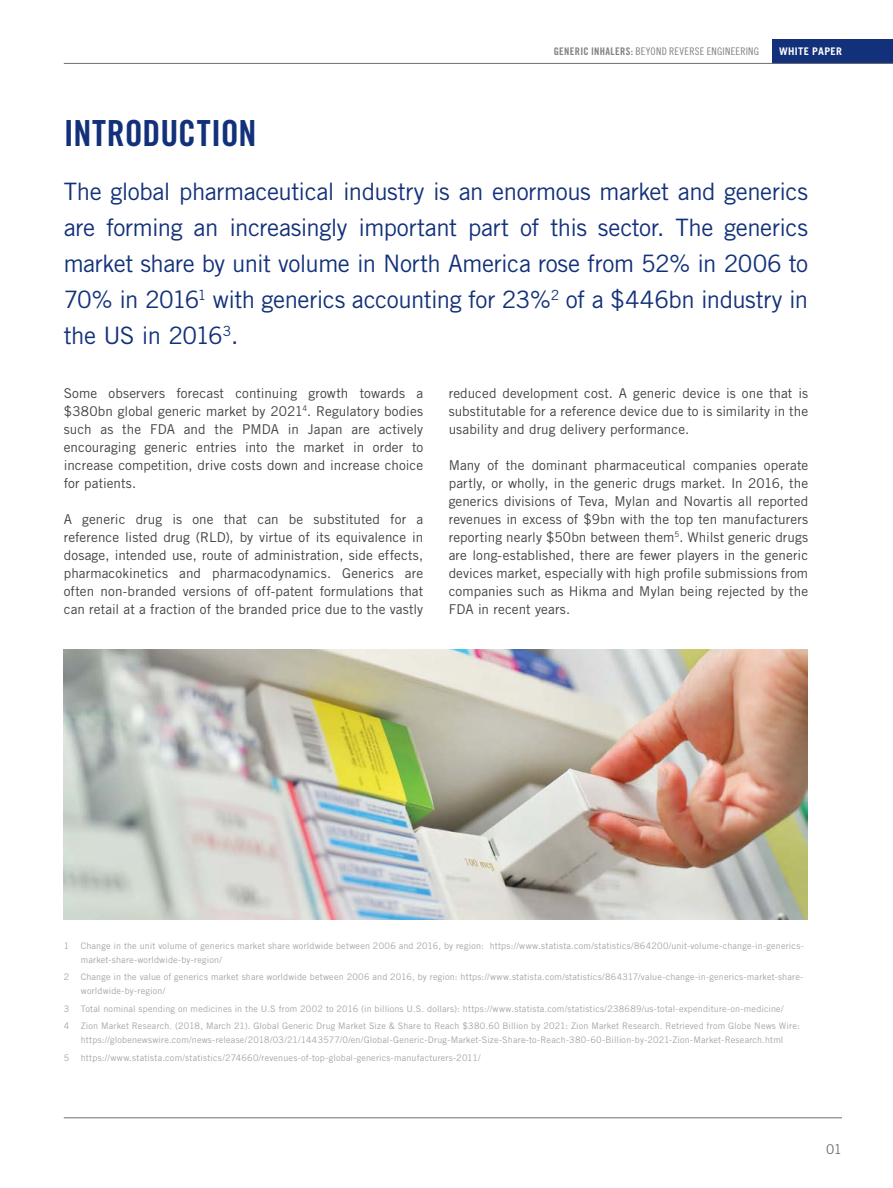
<style>
.page{position:relative;width:893px;height:1188px;background:#fff}
.page>*{position:absolute;margin:0;border:0;box-sizing:border-box;transform-origin:0 0}
.t1{font:36px "Trade Gothic LT Std Bd Cn 20";letter-spacing:-.005em;color:#13317b}
.t2{font:24px/36px "Trade Gothic LT Std";letter-spacing:-.02em;color:#13317b;text-align:justify}
.t3{font:13.5px/18px "Trade Gothic LT Std";letter-spacing:.005em;color:#414042;text-align:justify}
.t4{font:13.5px "Trade Gothic LT Std";color:#6d6e71}
.t5{font:10.5px "Trade Gothic LT Std Cn 18";letter-spacing:.02em;color:#808285}
.t6{font:700 10.5px "Trade Gothic LT Std";letter-spacing:.035em;color:#fff}
.t7{font:9px/13.5px "Trade Gothic LT Std";letter-spacing:.02em;color:#a3a5a8}
.s1{font-family:"Trade Gothic LT Std Bd Cn 20"}
</style>
<div class="page">
<div style="left:772px;top:39px;width:121px;height:24px;background:#13317b"></div>
<hr style="left:64px;top:63px;width:829px;height:1px;background:#6d6e71">
<hr style="left:64px;top:1118px;width:778px;height:1px;background:#6d6e71">
<img style="left:64px;top:650px;width:744px;height:270px">
<p class="t5" style="left:554px;top:45px;width:207px"><span class="s1">GENERIC INHALERS:</span> BEYOND REVERSE ENGINEERING</p>
<p class="t6" style="left:779px;top:45px;width:64px">WHITE PAPER</p>
<h1 class="t1" style="left:64px;top:111px;width:194px">INTRODUCTION</h1>
<p class="t2" style="left:64px;top:173px;width:746px">The global pharmaceutical industry is an enormous market and generics are forming an increasingly important part of this sector. The generics market share by unit volume in North America rose from 52% in 2006 to 70% in 2016<sup>1</sup> with generics accounting for 23%<sup>2</sup> of a $446bn industry in the US in 2016<sup>3</sup>.</p>
<p class="t3" style="left:64px;top:384px;width:361px">Some observers forecast continuing growth towards a $380bn global generic market by 2021<sup>4</sup>. Regulatory bodies such as the FDA and the PMDA in Japan are actively encouraging generic entries into the market in order to increase competition, drive costs down and increase choice for patients.</p>
<p class="t3" style="left:64px;top:510px;width:361px">A generic drug is one that can be substituted for a reference listed drug (RLD), by virtue of its equivalence in dosage, intended use, route of administration, side effects, pharmacokinetics and pharmacodynamics. Generics are often non-branded versions of off-patent formulations that can retail at a fraction of the branded price due to the vastly</p>
<p class="t3" style="left:449px;top:384px;width:361px">reduced development cost. A generic device is one that is substitutable for a reference device due to is similarity in the usability and drug delivery performance.</p>
<p class="t3" style="left:449px;top:456px;width:361px">Many of the dominant pharmaceutical companies operate partly, or wholly, in the generic drugs market. In 2016, the generics divisions of Teva, Mylan and Novartis all reported revenues in excess of $9bn with the top ten manufacturers reporting nearly $50bn between them<sup>5</sup>. Whilst generic drugs are long-established, there are fewer players in the generic devices market, especially with high profile submissions from companies such as Hikma and Mylan being rejected by the FDA in recent years.</p>
<p class="t7" style="left:64px;top:939px;width:7px">1</p>
<p class="t7" style="left:81px;top:939px;width:724px">Change in the unit volume of generics market share worldwide between 2006 and 2016, by region: https://www.statista.com/statistics/864200/unit-volume-change-in-generics&shy;market-share-worldwide-by-region/</p>
<p class="t7" style="left:64px;top:970px;width:7px">2</p>
<p class="t7" style="left:81px;top:970px;width:724px">Change in the value of generics market share worldwide between 2006 and 2016, by region: https://www.statista.com/statistics/864317/value-change-in-generics-market-share&shy;worldwide-by-region/</p>
<p class="t7" style="left:64px;top:1002px;width:7px">3</p>
<p class="t7" style="left:81px;top:1002px;width:704px">Total nominal spending on medicines in the U.S from 2002 to 2016 (in billions U.S. dollars): https://www.statista.com/statistics/238689/us-total-expenditure-on-medicine/</p>
<p class="t7" style="left:64px;top:1019px;width:7px">4</p>
<p class="t7" style="left:81px;top:1019px;width:720px">Zion Market Research. (2018, March 21). Global Generic Drug Market Size &amp; Share to Reach $380.60 Billion by 2021: Zion Market Research. Retrieved from Globe News Wire: https://globenewswire.com/news-release/2018/03/21/1443577/0/en/Global-Generic-Drug-Market-Size-Share-to-Reach-380-60-Billion-by-2021-Zion-Market-Research.html</p>
<p class="t7" style="left:64px;top:1051px;width:7px">5</p>
<p class="t7" style="left:81px;top:1051px;width:401px">https://www.statista.com/statistics/274660/revenues-of-top-global-generics-manufacturers-2011/</p>
<p class="t4" style="left:826px;top:1141px;width:17px">01</p>
</div>
